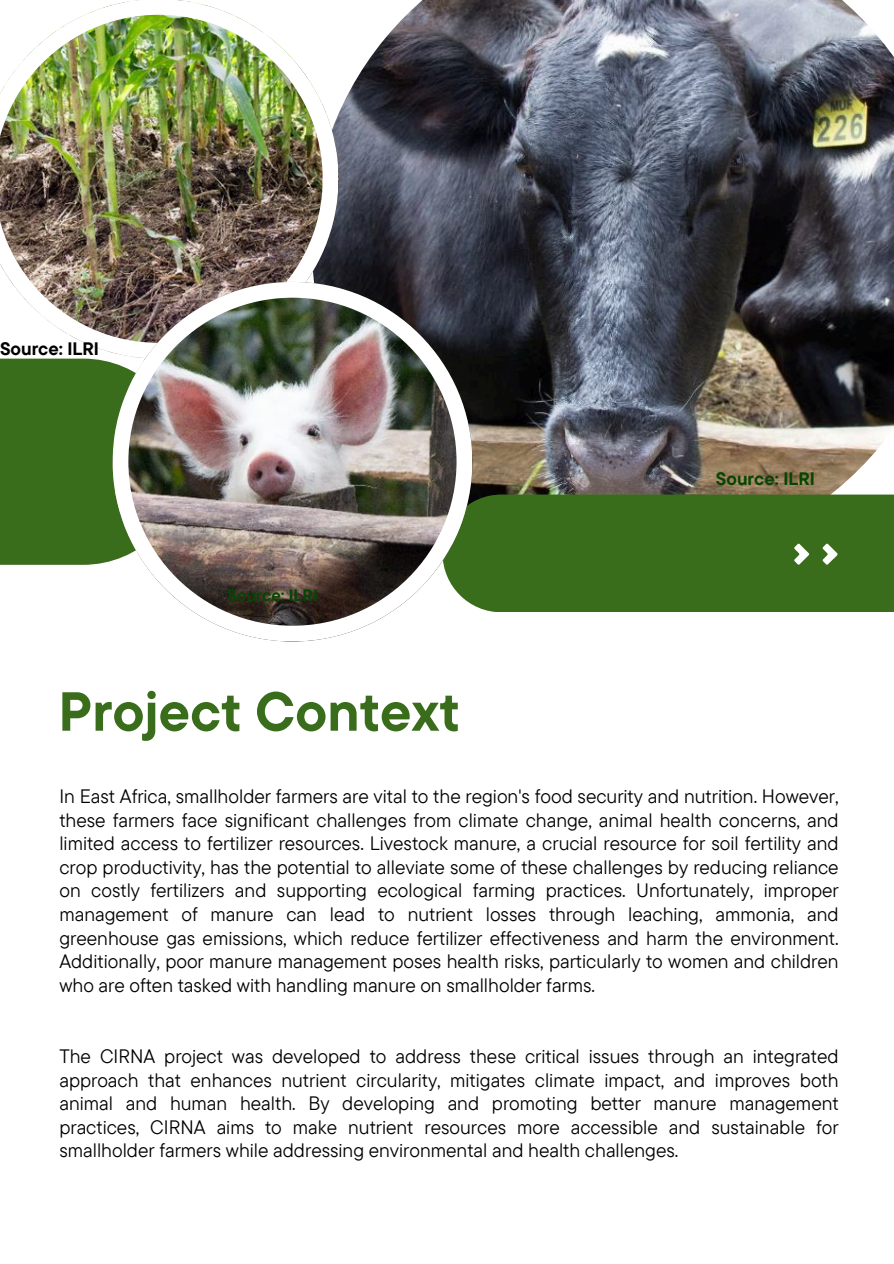
<style>
.page{position:relative;width:894px;height:1264px;background:#fff}
.page>*{position:absolute;margin:0;border:0;box-sizing:border-box;transform-origin:0 0}
.t1{font:700 54.9px "TT Commons Pro";color:#396d1b}
.t2{font:19.35px/23.7px "TT Commons Pro";color:#000;text-align:justify}
.t3{font:700 18px "TT Commons Pro";color:#074504}
.t4{font:700 18px "TT Commons Pro";color:#000}
.t5{font:700 16.5px "TT Commons Pro";color:#074504}
</style>
<div class="page">
<img style="left:338px;top:0;width:555px;height:494px">
<div style="left:0;top:358px;width:186px;height:207px;background:#396d1b"></div>
<div style="left:471px;top:494px;width:422px;height:118px;background:#396d1b"></div>
<svg style="left:793px;top:543px;width:44px;height:22px"></svg>
<img style="left:0;top:0;width:338px;height:353px">
<img style="left:113px;top:282px;width:358px;height:359px">
<p class="t4" style="left:0;top:337px;width:100px">Source: ILRI</p>
<p class="t5" style="left:227px;top:584px;width:92px">Source: ILRI</p>
<p class="t1" style="left:58px;top:675px;width:402px">Project Context</p>
<p class="t3" style="left:715px;top:467px;width:100px">Source: ILRI</p>
<h2 class="t2" style="left:59px;top:783px;width:780px">In East Africa, smallholder farmers are vital to the region's food security and nutrition. However, these farmers face significant challenges from climate change, animal health concerns, and limited access to fertilizer resources. Livestock manure, a crucial resource for soil fertility and crop productivity, has the potential to alleviate some of these challenges by reducing reliance on costly fertilizers and supporting ecological farming practices. Unfortunately, improper management of manure can lead to nutrient losses through leaching, ammonia, and greenhouse gas emissions, which reduce fertilizer effectiveness and harm the environment.<br>Additionally, poor manure management poses health risks, particularly to women and children who are often tasked with handling manure on smallholder farms.</h2>
<p class="t2" style="left:59px;top:1043px;width:780px">The CIRNA project was developed to address these critical issues through an integrated approach that enhances nutrient circularity, mitigates climate impact, and improves both animal and human health. By developing and promoting better manure management practices, CIRNA aims to make nutrient resources more accessible and sustainable for smallholder farmers while addressing environmental and health challenges.</p>
</div>
